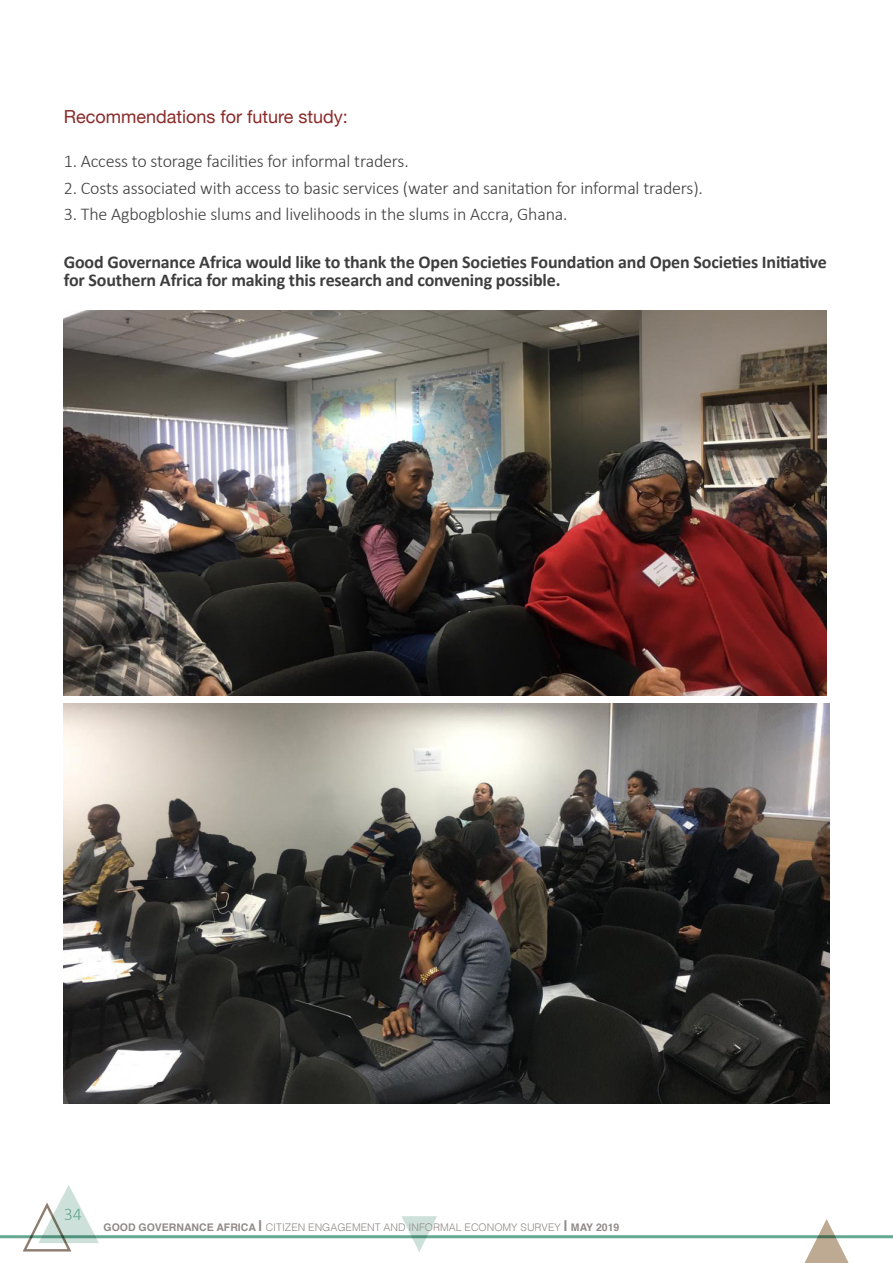
<style>
.page{position:relative;width:893px;height:1263px;background:#fff}
.page>*{position:absolute;margin:0;border:0;box-sizing:border-box;transform-origin:0 0}
.BODY_COPY_OUTCOMES{font:300 18px "Calibri";letter-spacing:-.01em;color:#3e3e3f}
.BODY_COPY_OUTCOMES-2{font:700 18px/18px "Calibri";letter-spacing:-.01em;color:#3e3e3f}
.Sub_head_2_2017{font:18px "Helvetica Neue";color:#8a2b29}
.t1{font:300 18px "Calibri";color:#65a792}
.t2{font:300 10.5px "Helvetica";color:#918a88}
.s1{font-weight:700}
.s2{font-weight:700;font-size:15px}
</style>
<div class="page">
<hr style="left:0;top:1235px;width:893px;height:3px;background:#65a792">
<svg style="left:401px;top:1216px;width:36px;height:36px"></svg>
<svg style="left:21px;top:1185px;width:78px;height:67px"></svg>
<svg style="left:804px;top:1219px;width:45px;height:44px"></svg>
<img style="left:64px;top:704px;width:765px;height:399px">
<img style="left:64px;top:310px;width:763px;height:385px">
<p class="Sub_head_2_2017" style="left:64px;top:104px;width:286px">Recommendations for future study:</p>
<p class="BODY_COPY_OUTCOMES" style="left:64px;top:150px;width:346px">1. Access to storage facilities for informal traders.</p>
<p class="BODY_COPY_OUTCOMES" style="left:64px;top:177px;width:641px">2. Costs associated with access to basic services (water and sanitation for informal traders).</p>
<p class="BODY_COPY_OUTCOMES" style="left:64px;top:203px;width:505px">3. The Agbogbloshie slums and livelihoods in the slums in Accra, Ghana.</p>
<p class="BODY_COPY_OUTCOMES-2" style="left:64px;top:253px;width:764px">Good Governance Africa would like to thank the Open Societies Foundation and Open Societies Initiative for Southern Africa for making this research and convening possible.</p>
<p class="t1" style="left:64px;top:1202px;width:20px">34</p>
<p class="t2" style="left:104px;top:1218px;width:517px"><span class="s1">GOOD GOVERNANCE AFRICA</span> <span class="s2">|</span> CITIZEN ENGAGEMENT AND INFORMAL ECONOMY SURVEY <span class="s2">|</span> <span class="s1">MAY 2019</span></p>
</div>
